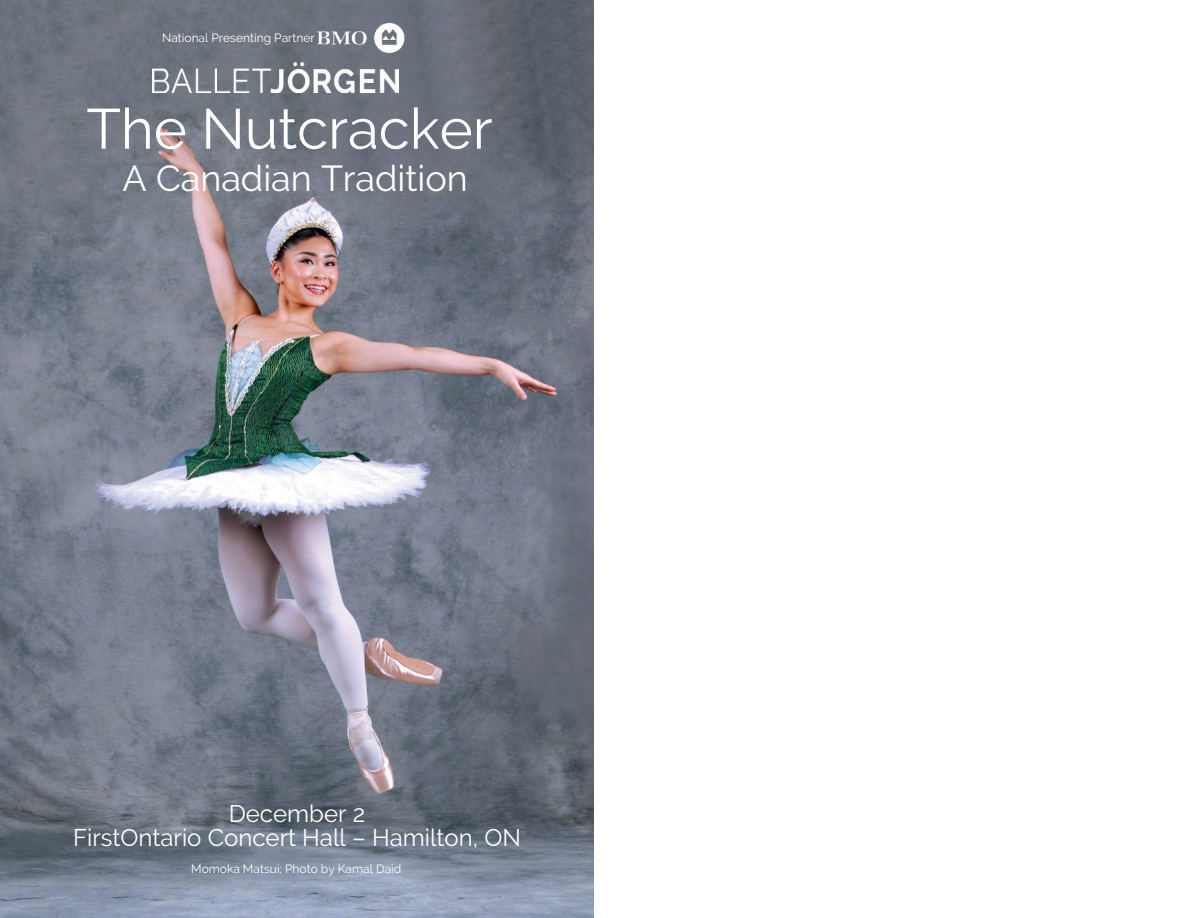
<style>
.page{position:relative;width:1188px;height:918px;background:#fff}
.page>*{position:absolute;margin:0;border:0;box-sizing:border-box;transform-origin:0 0}
.t1{font:56.4px "Raleway";color:#fff}
.t2{font:36px "Raleway";color:#fff}
.t3{font:24px/24.8px "Raleway";color:#fff;text-align:center}
.t4{font:12px "Raleway";color:#fff}
</style>
<div class="page">
<img style="left:0;top:0;width:594px;height:918px">
<img style="left:152px;top:63px;width:247px;height:29px">
<img style="left:293px;top:20px;width:138px;height:36px">
<p class="t4" style="left:162px;top:31px;width:154px">National Presenting Partner</p>
<h1 class="t1" style="left:86px;top:96px;width:408px">The Nutcracker</h1>
<h2 class="t2" style="left:123px;top:158px;width:347px">A Canadian Tradition</h2>
<h3 class="t3" style="left:73px;top:801px;width:449px">December 2<br>FirstOntario Concert Hall – Hamilton, ON</h3>
<p class="t4" style="left:191px;top:862px;width:212px">Momoka Matsui; Photo by Kamal Daid</p>
</div>
